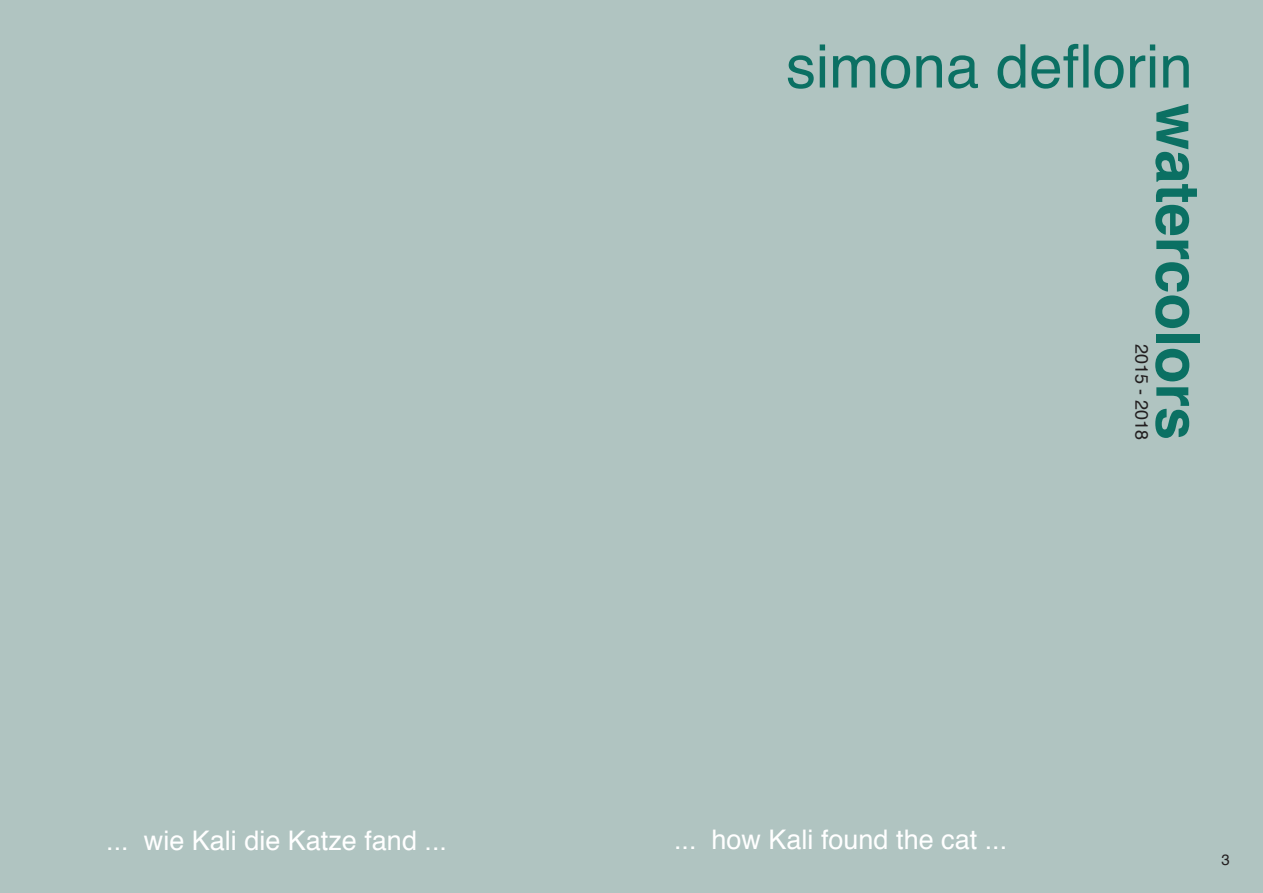
<style>
.page{position:relative;width:1263px;height:893px;background:#b0c4c1}
.page>*{position:absolute;margin:0;border:0;box-sizing:border-box;transform-origin:0 0}
.t1{font:60px "Helvetica";color:#0b7063}
.t2{font:700 60px "Helvetica";color:#0b7063}
.t3{font:27px "Helvetica";color:#fff}
.t4{font:18px "Helvetica";color:#231f20}
.t5{font:15px "Helvetica";color:#231f20}
</style>
<div class="page">
<p class="t1" style="left:786px;top:20px;width:408px">simona deflorin</p>
<p class="t2" style="left:1226px;top:103px;width:338px;rotate:90deg">watercolors</p>
<p class="t4" style="left:1156px;top:344px;width:98px;rotate:90deg">2015 - 2018</p>
<p class="t3" style="left:106px;top:820px;width:342px">... wie Kali die Katze fand ...</p>
<p class="t3" style="left:674px;top:819px;width:335px">... how Kali found the cat ...</p>
<p class="t5" style="left:1221px;top:848px;width:10px">3</p>
</div>
